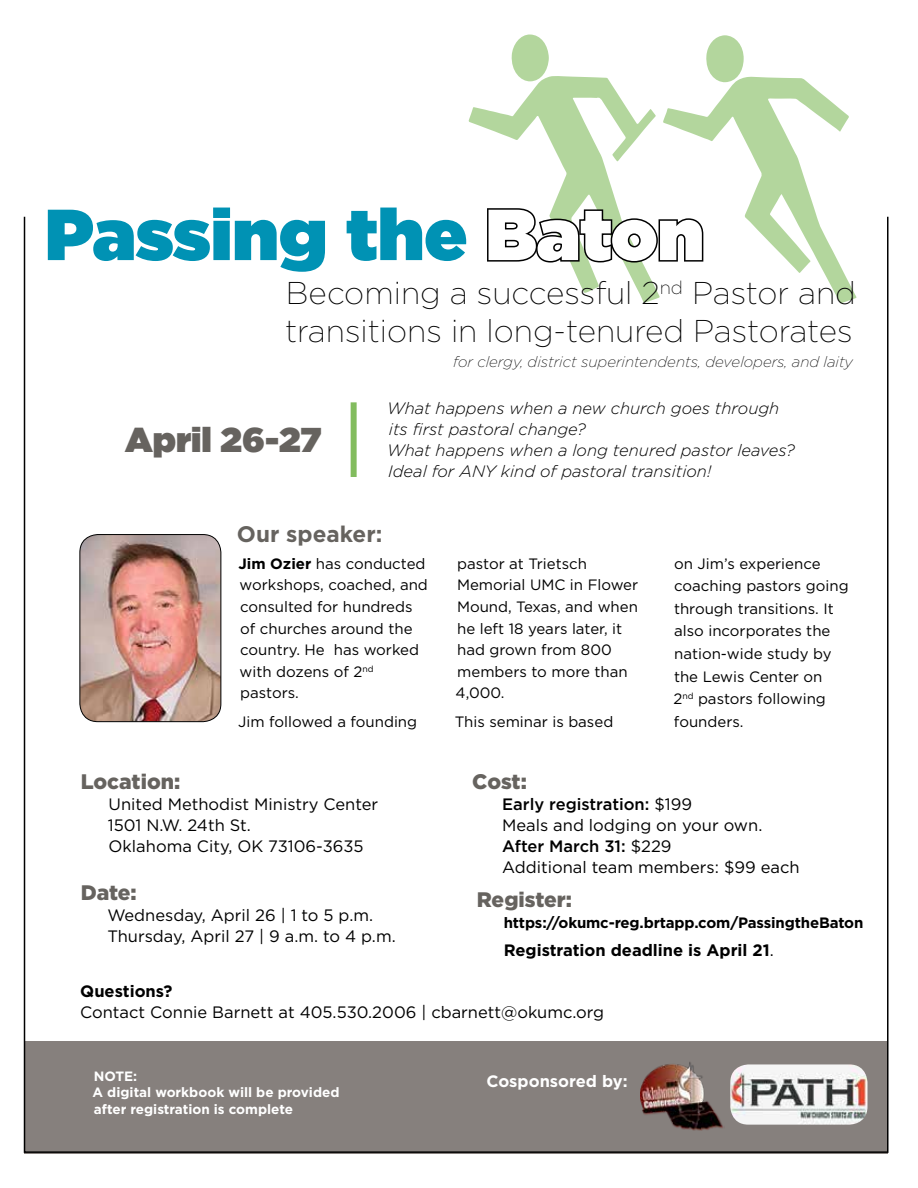
<style>
.page{position:relative;width:918px;height:1188px;background:#fff}
.page>*{position:absolute;margin:0;border:0;box-sizing:border-box;transform-origin:0 0}
.t1{font:900 72px "Gotham";color:#0092b4}
.t2{font:900 34.5px "Gotham";color:#66635f}
.t3{font:200 31.5px/37.8px "Gotham";color:#000}
.t4{font:700 22.5px "Gotham";color:#66635f}
.t5{font:900 21px "Gotham";letter-spacing:-.005em;color:#66635f}
.t6{font:16.5px/21px "Gotham";color:#000}
.t7{font:italic 300 16.5px/21px "Gotham";color:#000}
.t8{font:700 16.5px "Gotham";color:#000}
.t9{font:700 16.5px "Gotham";color:#fff}
.t10{font:15px/21.6px "Gotham";color:#000}
.t11{font:italic 200 15px "Gotham";color:#000}
.t12{font:700 15px "Gotham";letter-spacing:-.01em;color:#000}
.t13{font:700 13.5px/16.2px "Gotham";color:#fff}
.s1{color:#fff}
.s2{font-weight:700}
.s3{font-weight:500}
.s4{font-weight:400}
</style>
<div class="page">
<div style="left:24px;top:1041px;width:864px;height:112px;background:#86807d"></div>
<svg style="left:744px;top:77px;width:113px;height:227px"></svg>
<svg style="left:468px;top:34px;width:276px;height:269px"></svg>
<img style="left:730px;top:1064px;width:137px;height:61px">
<img style="left:641px;top:1062px;width:82px;height:69px">
<div style="left:351px;top:402px;width:6px;height:75px;background:#82bc5e"></div>
<img style="left:80px;top:535px;width:141px;height:187px">
<div style="left:80px;top:534px;width:141px;height:188px;border:1px solid #000;border-radius:18px"></div>
<h1 class="t1" style="left:45px;top:183px;width:661px">Passing the <span class="s1">Baton</span></h1>
<h3 class="t3" style="left:285px;top:273px;width:572px">Becoming a successful 2<sup>nd</sup> Pastor and transitions in long-tenured Pastorates</h3>
<h2 class="t2" style="left:125px;top:415px;width:198px">April 26-27</h2>
<p class="t11" style="left:453px;top:352px;width:401px">for clergy, district superintendents, developers, and laity</p>
<p class="t7" style="left:387px;top:397px;width:409px">What happens when a new church goes through its first pastoral change?<br>What happens when a long tenured pastor leaves?<br>Ideal for ANY kind of pastoral transition!</p>
<h3 class="t4" style="left:237px;top:519px;width:147px">Our speaker:</h3>
<p class="t10" style="left:238px;top:552px;width:191px"><span class="s2">Jim Ozier</span> has conducted workshops, coached, and consulted for hundreds of churches around the country. He has worked with dozens of 2<sup>nd </sup>pastors.</p>
<p class="t10" style="left:238px;top:710px;width:180px">Jim followed a founding</p>
<h3 class="t5" style="left:81px;top:767px;width:101px">Location:</h3>
<p class="t6" style="left:108px;top:793px;width:272px">United Methodist Ministry Center<br>1501 N.W. 24th St.<br>Oklahoma City, OK 73106-3635</p>
<h3 class="t5" style="left:81px;top:878px;width:58px">Date:</h3>
<p class="t6" style="left:107px;top:904px;width:290px">Wednesday, April 26 | 1 to 5 p.m.<br>Thursday, April 27 | 9 a.m. to 4 p.m.</p>
<p class="t10" style="left:456px;top:552px;width:184px">pastor at Trietsch<br>Memorial UMC in Flower<br>Mound, Texas, and when he left 18 years later, it had grown from 800 members to more than<br>4,000.</p>
<p class="t10" style="left:455px;top:710px;width:160px">This seminar is based</p>
<p class="t10" style="left:673px;top:552px;width:177px;line-height:22.5px">on Jim’s experience coaching pastors going through transitions. It also incorporates the nation-wide study by the Lewis Center on<br>2<sup>nd</sup> pastors following founders.</p>
<h3 class="t5" style="left:472px;top:767px;width:56px">Cost:</h3>
<p class="t6" style="left:502px;top:793px;width:299px"><span class="s3">Early registration:</span> $199<br>Meals and lodging on your own.<br><span class="s3">After March 31:</span> $229<br>Additional team members: $99 each</p>
<h3 class="t5" style="left:477px;top:885px;width:97px">Register:</h3>
<p class="t12" style="left:504px;top:913px;width:361px">https://okumc-reg.brtapp.com/PassingtheBaton</p>
<p class="t8" style="left:504px;top:939px;width:272px">Registration deadline is April 21<span class="s4">.</span></p>
<p class="t8" style="left:80px;top:980px;width:94px">Questions?</p>
<p class="t6" style="left:80px;top:1001px;width:526px">Contact Connie Barnett at 405.530.2006 | cbarnett@okumc.org</p>
<p class="t13" style="left:93px;top:1068px;width:248px">NOTE:<br>A digital workbook will be provided after registration is complete</p>
<p class="t9" style="left:486px;top:1070px;width:143px">Cosponsored by:</p>
</div>
